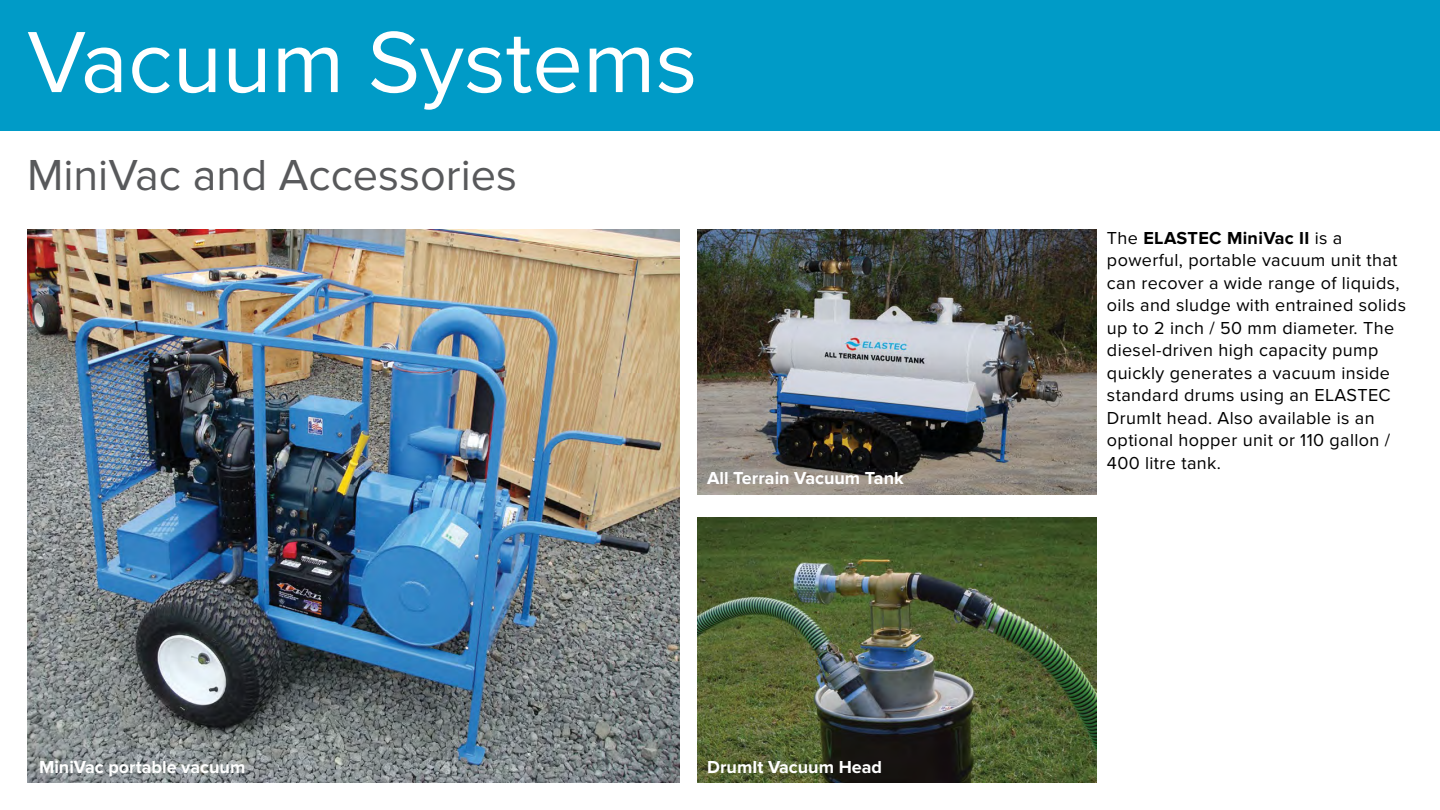
<style>
.page{position:relative;width:1440px;height:810px;background:#fff}
.page>*{position:absolute;margin:0;border:0;box-sizing:border-box;transform-origin:0 0}
.t1{font:90px "Proxima Nova";color:#fff}
.t2{font:45px "Proxima Nova";color:#58595b}
.t3{font:18px/22.5px "Proxima Nova";letter-spacing:.02em;color:#000}
.t4{font:700 18px "Proxima Nova";color:#fff}
.s1{font-weight:700}
</style>
<div class="page">
<div style="left:0;top:0;width:1440px;height:130px;background:#009bc7"></div>
<img style="left:27px;top:230px;width:653px;height:553px">
<img style="left:698px;top:230px;width:398px;height:265px">
<img style="left:698px;top:518px;width:398px;height:265px">
<h1 class="t1" style="left:27px;top:10px;width:672px">Vacuum Systems</h1>
<h2 class="t2" style="left:27px;top:149px;width:492px">MiniVac and Accessories</h2>
<p class="t4" style="left:39px;top:757px;width:208px">MiniVac portable vacuum</p>
<p class="t4" style="left:707px;top:467px;width:198px">All Terrain Vacuum Tank</p>
<p class="t4" style="left:707px;top:757px;width:176px">DrumIt Vacuum Head</p>
<p class="t3" style="left:1107px;top:227px;width:301px">The <span class="s1">ELASTEC MiniVac II</span> is a powerful, portable vacuum unit that can recover a wide range of liquids, oils and sludge with entrained solids up to 2 inch / 50 mm diameter. The diesel-driven high capacity pump quickly generates a vacuum inside standard drums using an ELASTEC<br>DrumIt head. Also available is an optional hopper unit or 110 gallon /<br>400 litre tank.</p>
</div>
